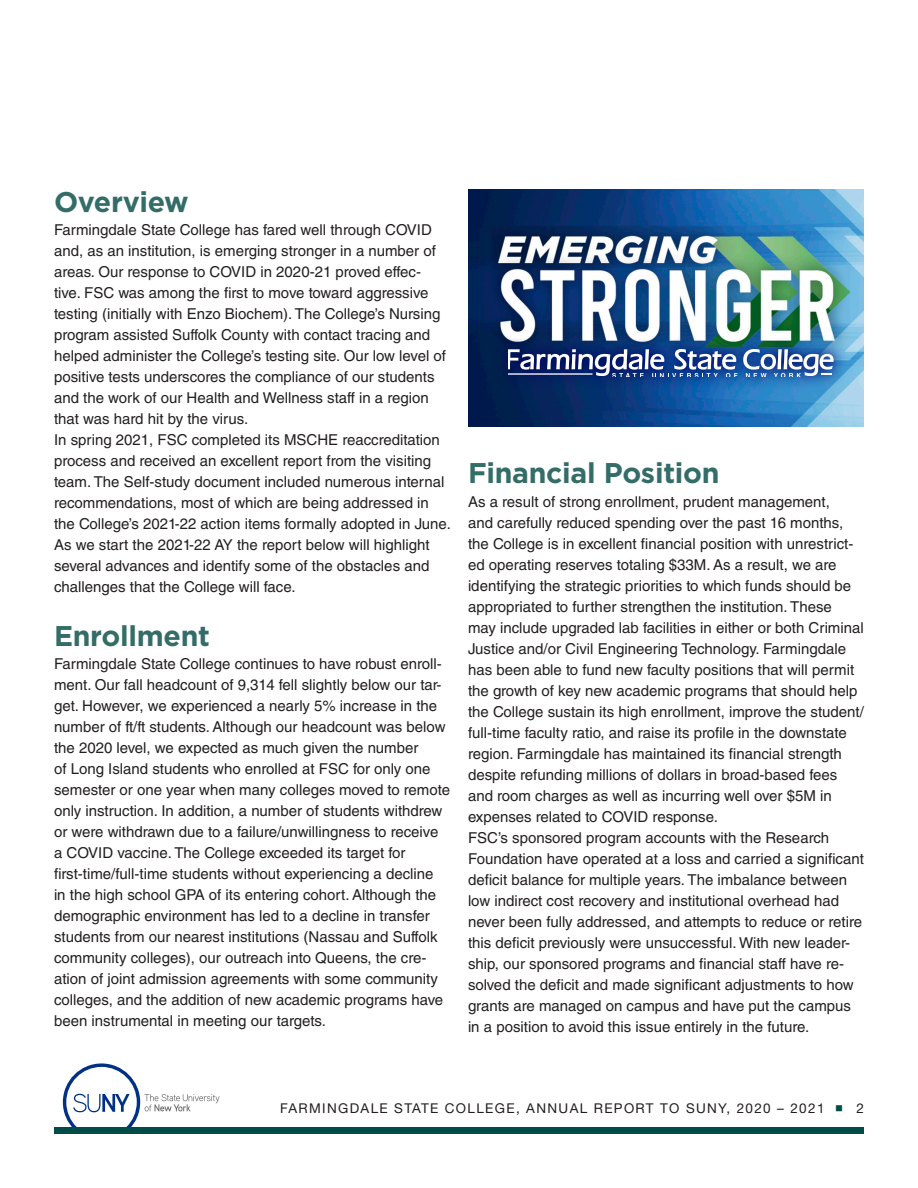
<style>
.page{position:relative;width:918px;height:1188px;background:#fff}
.page>*{position:absolute;margin:0;border:0;box-sizing:border-box;transform-origin:0 0}
.t1{font:700 28.5px "Gotham";letter-spacing:-.01em;color:#346d67}
.copy{font:15px/21px "Helvetica LT Std";color:#231f20}
.t2{font:13.5px "Helvetica Neue LT Std";letter-spacing:.1em;color:#231f20}
</style>
<div class="page">
<svg style="left:63px;top:1063px;width:157px;height:65px"></svg>
<div style="left:54px;top:1128px;width:810px;height:6px;background:#004c46"></div>
<img style="left:468px;top:189px;width:396px;height:238px">
<svg style="left:495px;top:336px;width:351px;height:54px;background:#285b8e"></svg>
<svg style="left:508px;top:349px;width:326px;height:28px"></svg>
<p class="t1" style="left:54px;top:183px;width:136px">Overview</p>
<p class="copy" style="left:54px;top:220px;width:394px">Farmingdale State College has fared well through COVID and, as an institution, is emerging stronger in a number of areas. Our response to COVID in 2020-21 proved effec&shy;tive. FSC was among the first to move toward aggressive testing (initially with Enzo Biochem). The College’s Nursing program assisted Suffolk County with contact tracing and helped administer the College’s testing site. Our low level of positive tests underscores the compliance of our students and the work of our Health and Wellness staff in a region that was hard hit by the virus.</p>
<p class="copy" style="left:54px;top:430px;width:398px">In spring 2021, FSC completed its MSCHE reaccreditation process and received an excellent report from the visiting team. The Self-study document included numerous internal recommendations, most of which are being addressed in the College’s 2021-22 action items formally adopted in June.</p>
<p class="copy" style="left:54px;top:535px;width:377px;text-align:justify">As we start the 2021-22 AY the report below will highlight several advances and identify some of the obstacles and challenges that the College will face.</p>
<p class="t1" style="left:54px;top:617px;width:158px">Enrollment</p>
<p class="copy" style="left:54px;top:654px;width:398px">Farmingdale State College continues to have robust enroll&shy;ment. Our fall headcount of 9,314 fell slightly below our tar&shy;get. However, we experienced a nearly 5% increase in the number of ft/ft students. Although our headcount was below the 2020 level, we expected as much given the number<br>of Long Island students who enrolled at FSC for only one semester or one year when many colleges moved to remote only instruction. In addition, a number of students withdrew or were withdrawn due to a failure/unwillingness to receive a COVID vaccine. The College exceeded its target for first-time/full-time students without experiencing a decline<br>in the high school GPA of its entering cohort. Although the demographic environment has led to a decline in transfer students from our nearest institutions (Nassau and Suffolk community colleges), our outreach into Queens, the cre&shy;ation of joint admission agreements with some community colleges, and the addition of new academic programs have been instrumental in meeting our targets.</p>
<p class="t1" style="left:468px;top:454px;width:253px">Financial Position</p>
<p class="copy" style="left:468px;top:491px;width:397px">As a result of strong enrollment, prudent management,<br>and carefully reduced spending over the past 16 months, the College is in excellent financial position with unrestrict&shy;ed operating reserves totaling $33M. As a result, we are identifying the strategic priorities to which funds should be appropriated to further strengthen the institution. These<br>may include upgraded lab facilities in either or both Criminal Justice and/or Civil Engineering Technology. Farmingdale has been able to fund new faculty positions that will permit the growth of key new academic programs that should help the College sustain its high enrollment, improve the student/ full-time faculty ratio, and raise its profile in the downstate region. Farmingdale has maintained its financial strength despite refunding millions of dollars in broad-based fees and room charges as well as incurring well over $5M in expenses related to COVID response.</p>
<p class="copy" style="left:468px;top:827px;width:397px">FSC’s sponsored program accounts with the Research Foundation have operated at a loss and carried a significant deficit balance for multiple years. The imbalance between low indirect cost recovery and institutional overhead had never been fully addressed, and attempts to reduce or retire this deficit previously were unsuccessful. With new leader&shy;ship, our sponsored programs and financial staff have re&shy;solved the deficit and made significant adjustments to how grants are managed on campus and have put the campus in a position to avoid this issue entirely in the future.</p>
<p class="t2" style="left:280px;top:1100px;width:546px">FARMINGDALE STATE COLLEGE, ANNUAL REPORT TO SUNY, 2020 – 2021</p>
<p class="t2" style="left:856px;top:1100px;width:9px">2</p>
</div>
